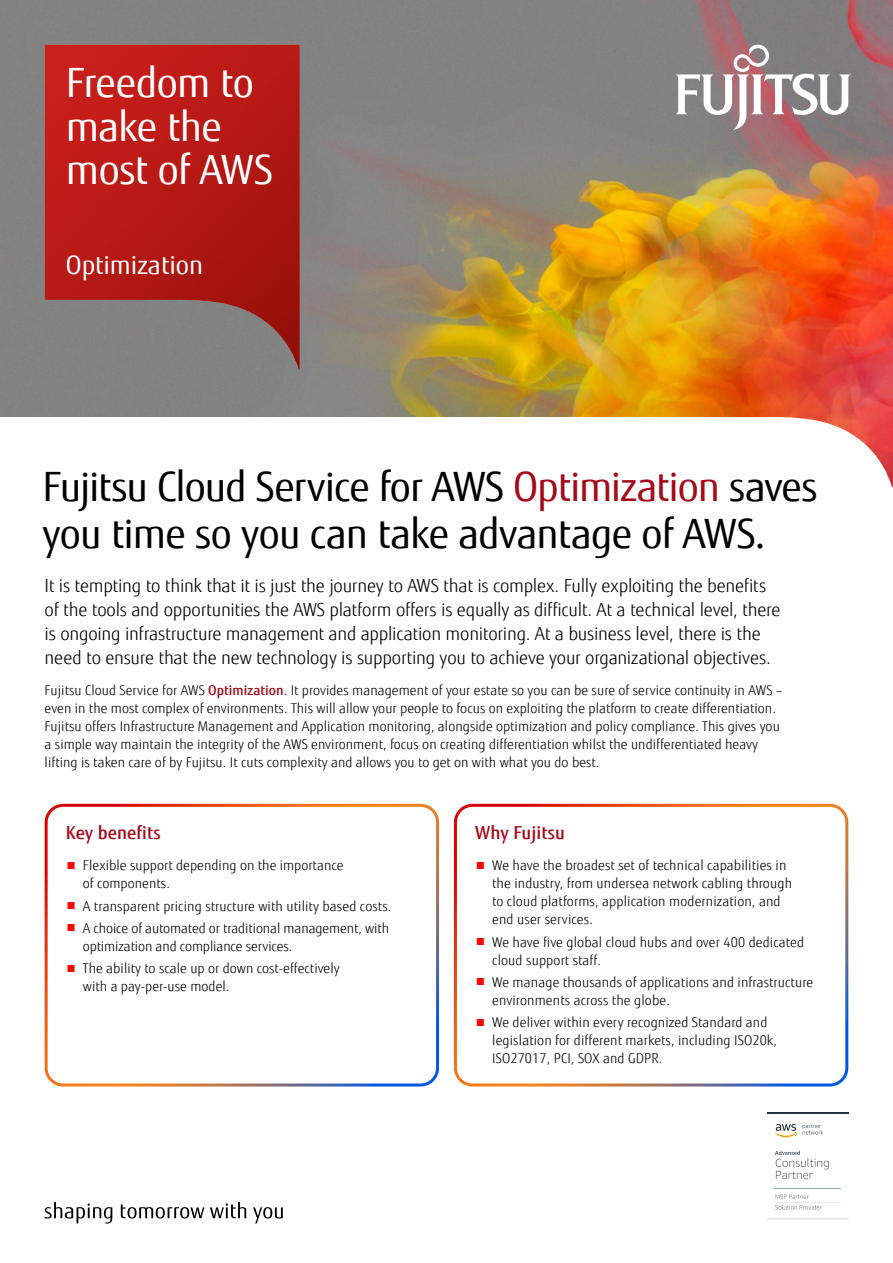
<style>
.page{position:relative;width:893px;height:1263px;background:#fff}
.page>*{position:absolute;margin:0;border:0;box-sizing:border-box;transform-origin:0 0}
.t1{font:40.5px/46.3px "Fujitsu Sans";letter-spacing:-.025em;color:#000}
.t2{font:40.5px/43.3px "Fujitsu Sans";letter-spacing:-.015em;color:#fff}
.t3{font:25.5px "Fujitsu Sans";color:#fff}
.t4{font:300 18px/24px "Fujitsu Sans";letter-spacing:-.01em;color:#000}
.t5{font:500 18px "Fujitsu Sans";letter-spacing:.005em;color:#a30b1a}
.t6{font:300 13.5px/18px "Fujitsu Sans";letter-spacing:.005em;color:#000}
.s1{color:#a30b1a}
.s2{font-weight:500;color:#a30b1a}
.s3{color:#f00}
</style>
<div class="page">
<img style="left:0;top:0;width:893px;height:487px">
<svg style="left:45px;top:45px;width:255px;height:325px;background:#ac2d29"></svg>
<svg style="left:676px;top:45px;width:175px;height:85px"></svg>
<div style="left:45px;top:804px;width:394px;height:282px;border:3px solid #fff;border-radius:17px"></div>
<div style="left:454px;top:804px;width:394px;height:282px;border:3px solid #fff;border-radius:17px"></div>
<svg style="left:45px;top:1202px;width:67px;height:21px"></svg>
<svg style="left:121px;top:1204px;width:83px;height:14px"></svg>
<svg style="left:210px;top:1202px;width:36px;height:16px"></svg>
<svg style="left:253px;top:1207px;width:30px;height:16px"></svg>
<hr style="left:767px;top:1219px;width:81px;height:1px;background:#f1f1f1">
<svg style="left:767px;top:1112px;width:82px;height:107px"></svg>
<p class="t2" style="left:66px;top:61px;width:190px">Freedom to make the</p>
<p class="t2" style="left:66px;top:148px;width:208px">most of AWS</p>
<p class="t3" style="left:66px;top:249px;width:139px">Optimization</p>
<p class="t1" style="left:43px;top:464px;width:776px">Fujitsu Cloud Service for AWS <span class="s1">Optimization</span> saves you time so you can take advantage of AWS.</p>
<p class="t4" style="left:45px;top:574px;width:737px">It is tempting to think that it is just the journey to AWS that is complex. Fully exploiting the benefits of the tools and opportunities the AWS platform offers is equally as difficult. At a technical level, there is ongoing infrastructure management and application monitoring. At a business level, there is the need to ensure that the new technology is supporting you to achieve your organizational objectives.</p>
<p class="t6" style="left:45px;top:681px;width:740px">Fujitsu Cloud Service for AWS <span class="s2">Optimization</span>. It provides management of your estate so you can be sure of service continuity in AWS – even in the most complex of environments. This will allow your people to focus on exploiting the platform to create differentiation.<br>Fujitsu offers Infrastructure Management and Application monitoring, alongside optimization and policy compliance. This gives you a simple way maintain the integrity of the AWS environment, focus on creating differentiation whilst the undifferentiated heavy lifting is taken care of by Fujitsu. It cuts complexity and allows you to get on with what you do best.</p>
<h2 class="t5" style="left:66px;top:822px;width:96px">Key benefits</h2>
<p class="t6" style="left:83px;top:856px;width:262px;text-indent:-17px"><span class="s3">■</span> Flexible support depending on the importance of components.</p>
<p class="t6" style="left:66px;top:897px;width:327px"><span class="s3">■</span> A transparent pricing structure with utility based costs.</p>
<p class="t6" style="left:83px;top:919px;width:308px;text-indent:-17px"><span class="s3">■</span> A choice of automated or traditional management, with optimization and compliance services.</p>
<p class="t6" style="left:83px;top:959px;width:258px;text-indent:-17px"><span class="s3">■</span> The ability to scale up or down cost-effectively with a pay-per-use model.</p>
<h2 class="t5" style="left:475px;top:822px;width:91px">Why Fujitsu</h2>
<p class="t6" style="left:492px;top:856px;width:301px;text-indent:-17px"><span class="s3">■</span> We have the broadest set of technical capabilities in the industry, from undersea network cabling through to cloud platforms, application modernization, and end user services.</p>
<p class="t6" style="left:492px;top:933px;width:313px;text-indent:-17px"><span class="s3">■</span> We have five global cloud hubs and over 400 dedicated cloud support staff.</p>
<p class="t6" style="left:492px;top:973px;width:322px;text-indent:-17px"><span class="s3">■</span> We manage thousands of applications and infrastructure environments across the globe.</p>
<p class="t6" style="left:492px;top:1013px;width:286px;text-indent:-17px"><span class="s3">■</span> We deliver within every recognized Standard and legislation for different markets, including ISO20k,<br>ISO27017, PCI, SOX and GDPR.</p>
</div>
